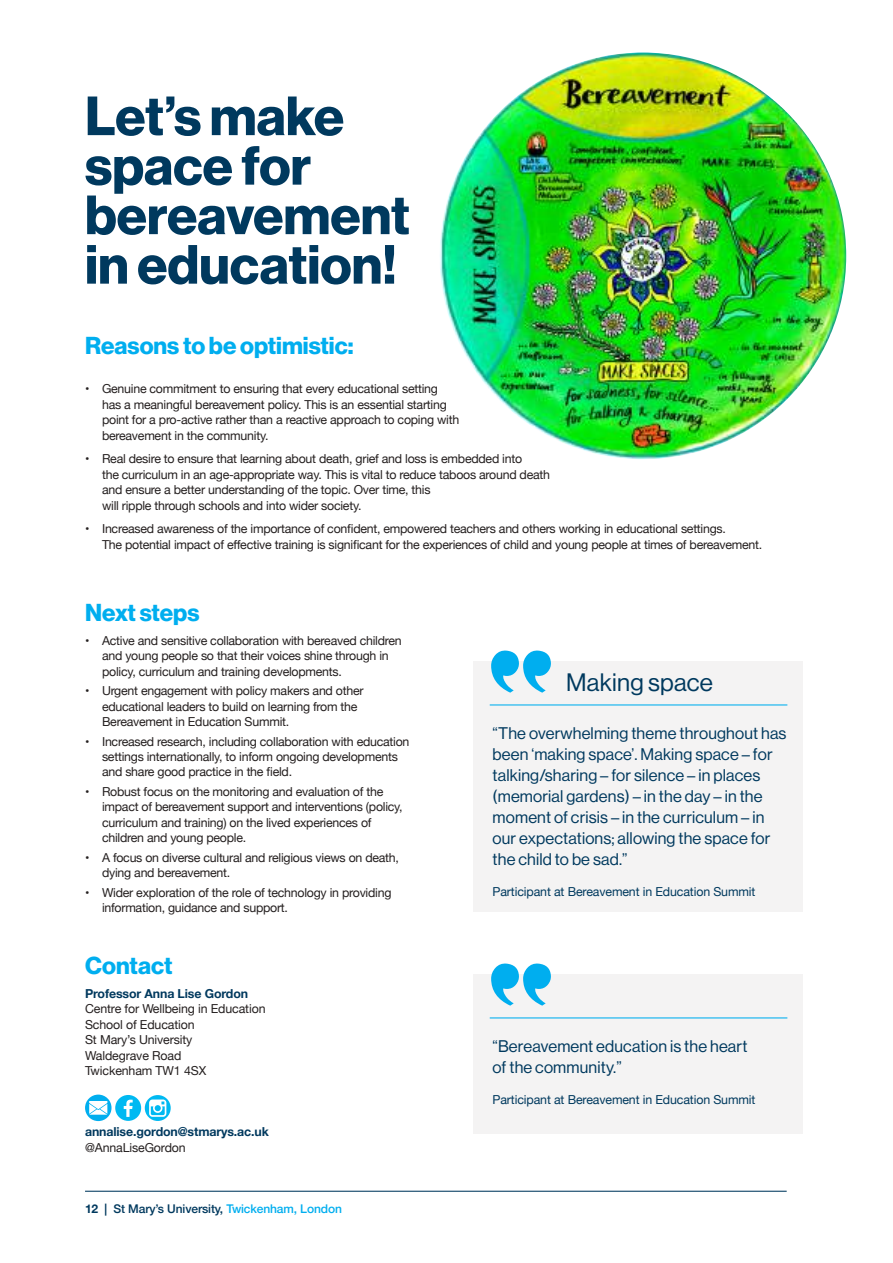
<style>
.page{position:relative;width:893px;height:1263px;background:#fff}
.page>*{position:absolute;margin:0;border:0;box-sizing:border-box;transform-origin:0 0}
.t1{font:54px/49.5px "N Haas Grotesk DS Pro 75 Bd";color:#00395e}
.t2{font:24.6px "N Haas Grotesk DS Pro 55 Rg";letter-spacing:.01em;color:#00395e}
.t3{font:24px "N Haas Grotesk DS Pro 75 Bd";color:#00aeef}
.t4{font:16.5px/21px "N Haas Grotesk DS Pro 55 Rg";letter-spacing:.01em;color:#00395e}
.t5{font:12.3px/15.3px "Helvetica Neue";letter-spacing:-.02em;color:#241f1f}
.t6{font:12.3px "Helvetica Neue";letter-spacing:-.01em;color:#00395e}
.t7{font:700 12.3px "Helvetica Neue";letter-spacing:-.01em;color:#00395e}
.t8{font:500 12px "Helvetica Neue";letter-spacing:-.01em;color:#00395e}
.s1{font-weight:700}
.s2{color:#00aeef}
</style>
<div class="page">
<hr style="left:85px;top:1191px;width:702px;height:1px;background:#00395e">
<img style="left:439px;top:53px;width:407px;height:406px;border-radius:203px">
<div style="left:473px;top:661px;width:330px;height:251px;background:#f4f3f3"></div>
<div style="left:473px;top:974px;width:330px;height:159px;background:#f4f3f3"></div>
<hr style="left:490px;top:704px;width:297px;height:1px;background:#00aeef">
<svg style="left:491px;top:650px;width:60px;height:43px"></svg>
<hr style="left:490px;top:1017px;width:297px;height:1px;background:#00aeef">
<svg style="left:491px;top:963px;width:60px;height:43px"></svg>
<svg style="left:85px;top:1094px;width:27px;height:27px"></svg>
<div style="left:115px;top:1095px;width:26px;height:26px;background:#00b9f2;border-radius:50%"></div>
<svg style="left:124px;top:1100px;width:9px;height:17px"></svg>
<svg style="left:145px;top:1095px;width:26px;height:26px"></svg>
<svg style="left:149px;top:1099px;width:17px;height:18px"></svg>
<h1 class="t1" style="left:85px;top:92px;width:326px">Let’s make space for bereavement in education!</h1>
<h3 class="t3" style="left:85px;top:332px;width:270px">Reasons to be optimistic:</h3>
<p class="t5" style="left:102px;top:382px;width:359px;text-indent:-17px">• Genuine commitment to ensuring that every educational setting has a meaningful bereavement policy. This is an essential starting point for a pro-active rather than a reactive approach to coping with bereavement in the community.</p>
<p class="t5" style="left:102px;top:452px;width:449px;text-indent:-17px">• Real desire to ensure that learning about death, grief and loss is embedded into<br>the curriculum in an age-appropriate way. This is vital to reduce taboos around death and ensure a better understanding of the topic. Over time, this<br>will ripple through schools and into wider society.</p>
<p class="t5" style="left:102px;top:522px;width:662px;text-indent:-17px">• Increased awareness of the importance of confident, empowered teachers and others working in educational settings.<br>The potential impact of effective training is significant for the experiences of child and young people at times of bereavement.</p>
<h3 class="t3" style="left:85px;top:599px;width:116px">Next steps</h3>
<p class="t5" style="left:102px;top:634px;width:301px;text-indent:-17px">• Active and sensitive collaboration with bereaved children and young people so that their voices shine through in policy, curriculum and training developments.</p>
<p class="t5" style="left:102px;top:684px;width:263px;text-indent:-17px">• Urgent engagement with policy makers and other educational leaders to build on learning from the<br>Bereavement in Education Summit.</p>
<p class="t5" style="left:102px;top:734px;width:309px;text-indent:-17px">• Increased research, including collaboration with education settings internationally, to inform ongoing developments and share good practice in the field.</p>
<p class="t5" style="left:102px;top:785px;width:302px;text-indent:-17px">• Robust focus on the monitoring and evaluation of the impact of bereavement support and interventions (policy, curriculum and training) on the lived experiences of children and young people.</p>
<p class="t5" style="left:102px;top:850px;width:298px;text-indent:-17px">• A focus on diverse cultural and religious views on death, dying and bereavement.</p>
<p class="t5" style="left:102px;top:885px;width:291px;text-indent:-17px">• Wider exploration of the role of technology in providing information, guidance and support.</p>
<h3 class="t3" style="left:85px;top:952px;width:89px">Contact</h3>
<p class="t7" style="left:85px;top:984px;width:165px">Professor Anna Lise Gordon</p>
<p class="t5" style="left:85px;top:1002px;width:182px">Centre for Wellbeing in Education<br>School of Education<br>St Mary’s University<br>Waldegrave Road<br>Twickenham TW1 4SX</p>
<p class="t7" style="left:85px;top:1122px;width:185px">annalise.gordon@stmarys.ac.uk</p>
<p class="t5" style="left:85px;top:1140px;width:102px">@AnnaLiseGordon</p>
<p class="t8" style="left:85px;top:1199px;width:258px"><span class="s1">12 |</span> St Mary’s University, <span class="s2">Twickenham, London</span></p>
<h2 class="t2" style="left:566px;top:668px;width:148px">Making space</h2>
<p class="t4" style="left:493px;top:723px;width:295px">“The overwhelming theme throughout has been ‘making space’. Making space – for talking/sharing – for silence – in places (memorial gardens) – in the day – in the moment of crisis – in the curriculum – in our expectations; allowing the space for the child to be sad.”</p>
<p class="t6" style="left:493px;top:882px;width:264px">Participant at Bereavement in Education Summit</p>
<h3 class="t4" style="left:493px;top:1036px;width:256px">“Bereavement education is the heart of the community.”</h3>
<p class="t6" style="left:493px;top:1090px;width:264px">Participant at Bereavement in Education Summit</p>
</div>
